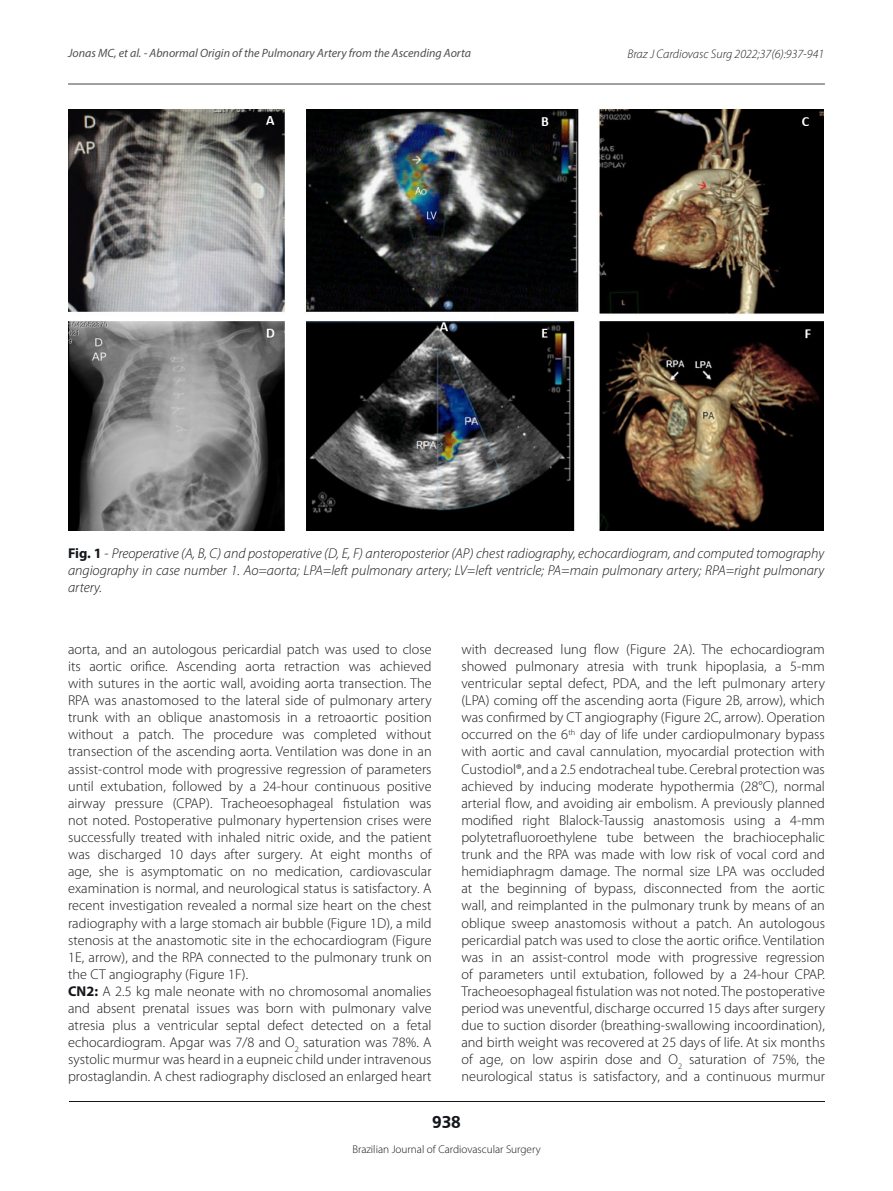
<style>
.page{position:relative;width:893px;height:1191px;background:#fff}
.page>*{position:absolute;margin:0;border:0;box-sizing:border-box;transform-origin:0 0}
.t1{font:700 18px "Frutiger";color:#13161a}
.Texto__s{font:300 14.25px/17.1px "Myriad Pro";letter-spacing:.005em;color:#13161a;text-align:justify}
.Texto__s-2{font:italic 300 14.25px/17.1px "Myriad Pro";color:#13161a;text-align:justify}
.t2{font:italic 300 12.45px "Myriad Pro";color:#231f20}
.t3{font:italic 12px "Myriad Pro";color:#4e4f4f}
.t4{font:300 11.25px "Myriad Pro";color:#13161a}
.s1{font-weight:700;font-style:normal}
.s2{font-style:normal}
.s3{font-weight:700}
</style>
<div class="page">
<hr style="left:69px;top:1100px;width:755px;height:1px;background:#13161a">
<hr style="left:68px;top:83px;width:757px;height:2px;background:#4e4f4f">
<img style="left:68px;top:109px;width:755px;height:421px">
<p class="t3" style="left:68px;top:46px;width:405px">Jonas MC, et al. - Abnormal Origin of the Pulmonary Artery from the Ascending Aorta</p>
<p class="t2" style="left:627px;top:47px;width:198px">Braz J Cardiovasc Surg 2022;37(6):937-941</p>
<p class="Texto__s-2" style="left:68px;top:545px;width:758px"><span class="s1">Fig. 1</span> <span class="s2">-</span> Preoperative (A, B, C) and postoperative (D, E, F) anteroposterior (AP) chest radiography, echocardiogram, and computed tomography angiography in case number 1. Ao=aorta; LPA=left pulmonary artery; LV=left ventricle; PA=main pulmonary artery; RPA=right pulmonary artery.</p>
<p class="Texto__s" style="left:68px;top:640px;width:365px">aorta, and an autologous pericardial patch was used to close its aortic orifice. Ascending aorta retraction was achieved with sutures in the aortic wall, avoiding aorta transection. The RPA was anastomosed to the lateral side of pulmonary artery trunk with an oblique anastomosis in a retroaortic position without a patch. The procedure was completed without transection of the ascending aorta. Ventilation was done in an assist-control mode with progressive regression of parameters until extubation, followed by a 24-hour continuous positive airway pressure (CPAP). Tracheoesophageal fistulation was not noted. Postoperative pulmonary hypertension crises were successfully treated with inhaled nitric oxide, and the patient was discharged 10 days after surgery. At eight months of age, she is asymptomatic on no medication, cardiovascular examination is normal, and neurological status is satisfactory. A recent investigation revealed a normal size heart on the chest radiography with a large stomach air bubble (Figure 1D), a mild stenosis at the anastomotic site in the echocardiogram (Figure 1E, arrow), and the RPA connected to the pulmonary trunk on the CT angiography (Figure 1F).</p>
<p class="Texto__s" style="left:68px;top:982px;width:365px"><span class="s3">CN2:</span> A 2.5 kg male neonate with no chromosomal anomalies and absent prenatal issues was born with pulmonary valve atresia plus a ventricular septal defect detected on a fetal echocardiogram. Apgar was 7/8 and O<sub>2</sub> saturation was 78%. A systolic murmur was heard in a eupneic child under intravenous prostaglandin. A chest radiography disclosed an enlarged heart</p>
<p class="Texto__s" style="left:461px;top:640px;width:365px">with decreased lung flow (Figure 2A). The echocardiogram showed pulmonary atresia with trunk hipoplasia, a 5-mm ventricular septal defect, PDA, and the left pulmonary artery (LPA) coming off the ascending aorta (Figure 2B, arrow), which was confirmed by CT angiography (Figure 2C, arrow). Operation occurred on the 6<sup>th</sup> day of life under cardiopulmonary bypass with aortic and caval cannulation, myocardial protection with Custodiol®, and a 2.5 endotracheal tube. Cerebral protection was achieved by inducing moderate hypothermia (28°C), normal arterial flow, and avoiding air embolism. A previously planned modified right Blalock-Taussig anastomosis using a 4-mm polytetrafluoroethylene tube between the brachiocephalic trunk and the RPA was made with low risk of vocal cord and hemidiaphragm damage. The normal size LPA was occluded at the beginning of bypass, disconnected from the aortic wall, and reimplanted in the pulmonary trunk by means of an oblique sweep anastomosis without a patch. An autologous pericardial patch was used to close the aortic orifice. Ventilation was in an assist-control mode with progressive regression of parameters until extubation, followed by a 24-hour CPAP.<br>Tracheoesophageal fistulation was not noted. The postoperative period was uneventful, discharge occurred 15 days after surgery due to suction disorder (breathing-swallowing incoordination), and birth weight was recovered at 25 days of life. At six months of age, on low aspirin dose and O<sub>2</sub> saturation of 75%, the neurological status is satisfactory, and a continuous murmur</p>
<p class="t1" style="left:432px;top:1111px;width:30px">938</p>
<p class="t4" style="left:352px;top:1142px;width:190px">Brazilian Journal of Cardiovascular Surgery</p>
</div>
